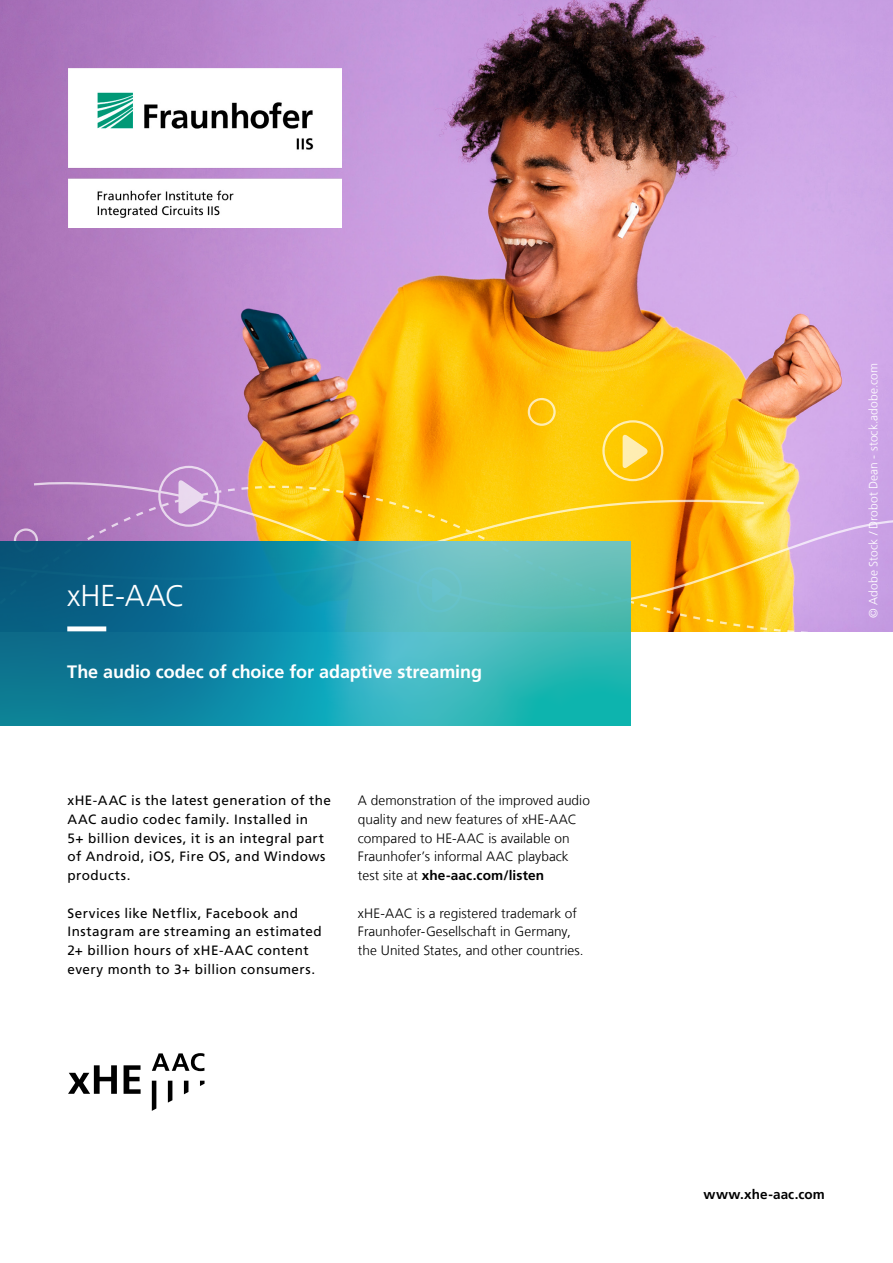
<style>
.page{position:relative;width:893px;height:1263px;background:#fff}
.page>*{position:absolute;margin:0;border:0;box-sizing:border-box;transform-origin:0 0}
.t1{font:300 30px "Frutiger LT Com";letter-spacing:-.005em;color:#fff}
.t2{font:700 18px "Frutiger LT Com";letter-spacing:-.005em;color:#fff}
.t3{font:13.5px/18.8px "Frutiger LT Com";letter-spacing:.03em;color:#000}
.t4{font:300 13.5px/18.8px "Frutiger LT Com";color:#000}
.t5{font:700 13.5px "Frutiger LT Com";letter-spacing:.01em;color:#000}
.t6{font:300 12px "Frutiger LT Com";letter-spacing:.01em;color:#fff}
.s1{font-weight:700}
</style>
<div class="page">
<img style="left:0;top:0;width:893px;height:631px">
<svg style="left:528px;top:398px;width:28px;height:28px"></svg>
<svg style="left:34px;top:479px;width:859px;height:133px;background:#d7a8a6"></svg>
<svg style="left:0;top:486px;width:831px;height:146px;background:#e8b047"></svg>
<svg style="left:158px;top:466px;width:61px;height:61px;background:#c79bd4"></svg>
<svg style="left:602px;top:420px;width:61px;height:61px;background:#fece2c"></svg>
<svg style="left:0;top:541px;width:631px;height:184px;background:#2797a9"></svg>
<svg style="left:67px;top:626px;width:521px;height:5px;background:#3aa1b2"></svg>
<svg style="left:68px;top:1065px;width:49px;height:29px"></svg>
<svg style="left:124px;top:1065px;width:17px;height:29px"></svg>
<svg style="left:200px;top:1081px;width:5px;height:5px"></svg>
<svg style="left:184px;top:1081px;width:4px;height:13px"></svg>
<svg style="left:152px;top:1081px;width:4px;height:30px"></svg>
<svg style="left:168px;top:1081px;width:4px;height:21px"></svg>
<svg style="left:152px;top:1053px;width:53px;height:18px"></svg>
<img style="left:68px;top:68px;width:273px;height:159px">
<h1 class="t1" style="left:67px;top:579px;width:119px">xHE-AAC</h1>
<h2 class="t2" style="left:67px;top:661px;width:416px">The audio codec of choice for adaptive streaming</h2>
<p class="t3" style="left:67px;top:791px;width:265px">xHE-AAC is the latest generation of the<br>AAC audio codec family. Installed in<br>5+ billion devices, it is an integral part of Android, iOS, Fire OS, and Windows products.</p>
<p class="t3" style="left:67px;top:904px;width:256px">Services like Netflix, Facebook and Instagram are streaming an estimated 2+ billion hours of xHE-AAC content every month to 3+ billion consumers.</p>
<p class="t4" style="left:358px;top:791px;width:233px">A demonstration of the improved audio quality and new features of xHE-AAC compared to HE-AAC is available on Fraunhofer’s informal AAC playback test site at <span class="s1">xhe-aac.com/listen</span></p>
<p class="t4" style="left:358px;top:904px;width:227px">xHE-AAC is a registered trademark of<br>Fraunhofer-Gesellschaft in Germany, the United States, and other countries.</p>
<p class="t6" style="left:866px;top:618px;width:256px;rotate:-90deg">© Adobe Stock / Drobot Dean - stock.adobe.com</p>
<p class="t5" style="left:704px;top:1186px;width:123px">www.xhe-aac.com</p>
</div>
